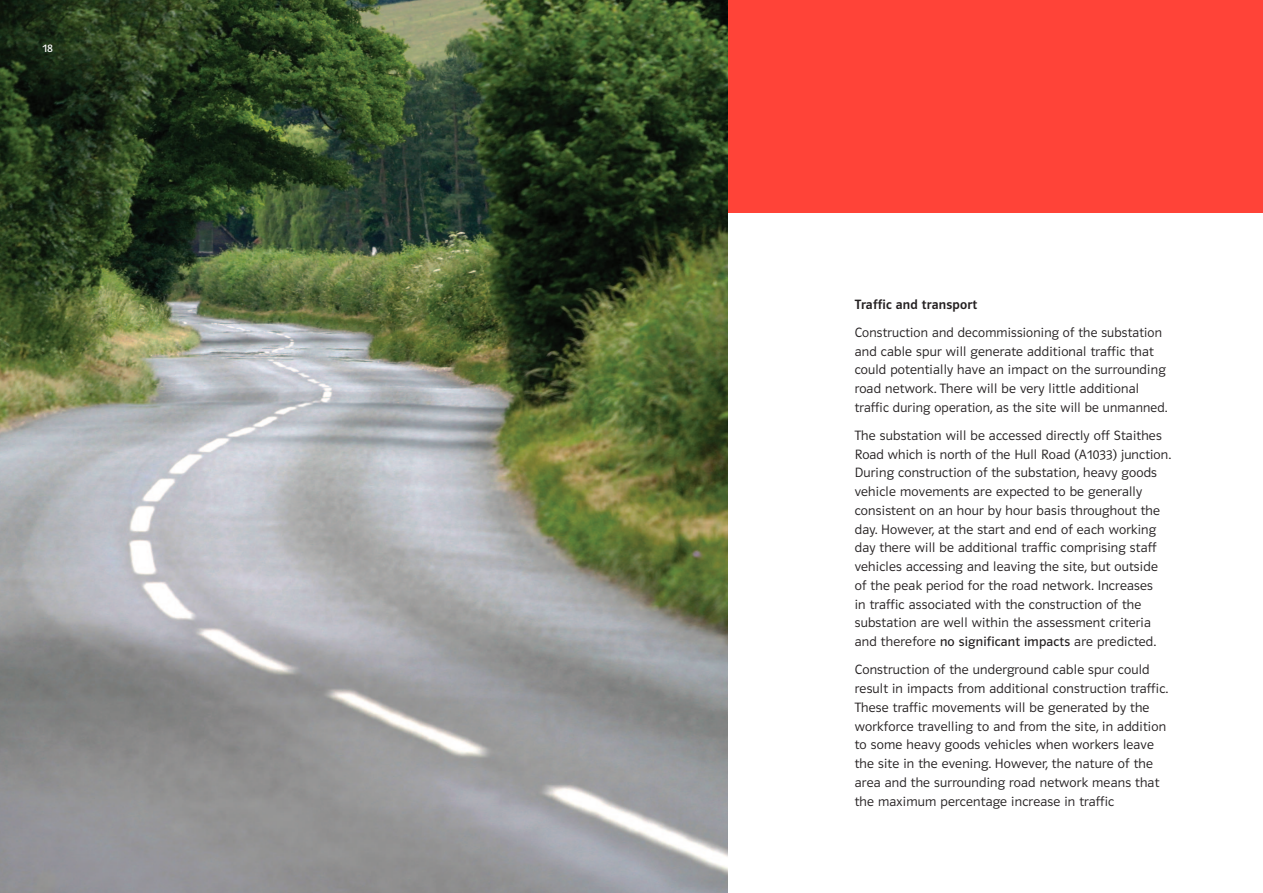
<style>
.page{position:relative;width:1263px;height:893px;background:#fff}
.page>*{position:absolute;margin:0;border:0;box-sizing:border-box;transform-origin:0 0}
.t1{font:13.95px/18.8px "Polo 11 K Leicht";letter-spacing:.015em;color:#231f20}
.t2{font:13.95px "Polo 11 K Krftg";letter-spacing:.015em;color:#231f20}
.t3{font:12px "Polo 11 K Buch";color:#fff}
.s1{font-family:"Polo 11 K Buch"}
</style>
<div class="page">
<div style="left:0;top:0;width:1263px;height:213px;background:#ff4338"></div>
<img style="left:0;top:0;width:727px;height:893px">
<p class="t3" style="left:43px;top:44px;width:12px">18</p>
<p class="t2" style="left:855px;top:299px;width:124px">Traffic and transport</p>
<p class="t1" style="left:855px;top:324px;width:314px">Construction and decommissioning of the substation and cable spur will generate additional traffic that could potentially have an impact on the surrounding road network. There will be very little additional traffic during operation, as the site will be unmanned.</p>
<p class="t1" style="left:855px;top:427px;width:318px">The substation will be accessed directly off Staithes Road which is north of the Hull Road (A1033) junction.<br>During construction of the substation, heavy goods vehicle movements are expected to be generally consistent on an hour by hour basis throughout the day. However, at the start and end of each working day there will be additional traffic comprising staff vehicles accessing and leaving the site, but outside of the peak period for the road network. Increases<br>in traffic associated with the construction of the substation are well within the assessment criteria and therefore <span class="s1">no significant impacts</span> are predicted.</p>
<p class="t1" style="left:855px;top:661px;width:315px">Construction of the underground cable spur could result in impacts from additional construction traffic.<br>These traffic movements will be generated by the workforce travelling to and from the site, in addition to some heavy goods vehicles when workers leave the site in the evening. However, the nature of the area and the surrounding road network means that the maximum percentage increase in traffic</p>
</div>
